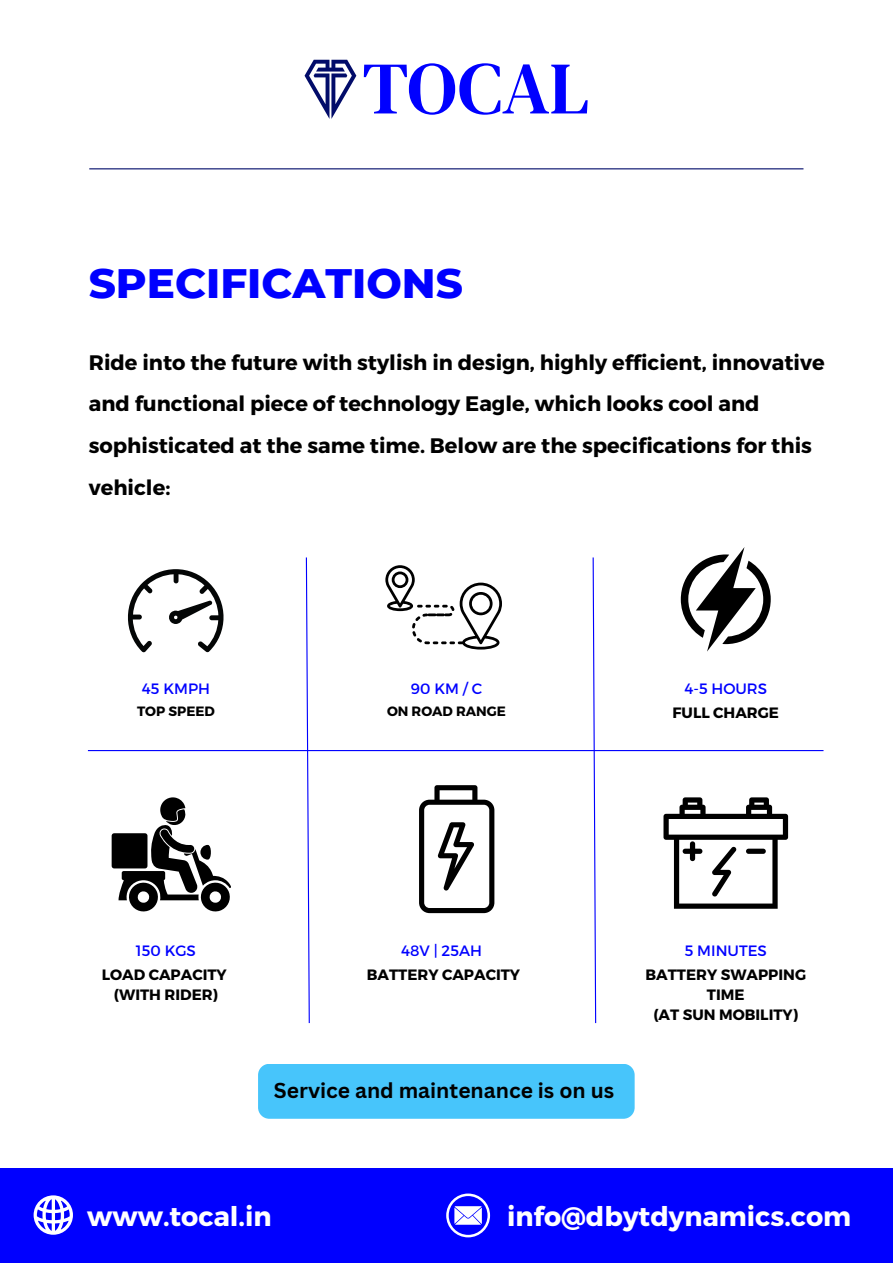
<style>
.page{position:relative;width:893px;height:1264px;background:#fff}
.page>*{position:absolute;margin:0;border:0;box-sizing:border-box;transform-origin:0 0}
.t1{font:800 42px "Montserrat";color:#00f}
.t2{font:700 27px "Montserrat";color:#fff}
.t3{font:700 21px/41.5px "Montserrat";color:#000}
.t4{font:700 21px "Canva Sans";color:#000}
.t5{font:700 15px/20.2px "Montserrat";color:#000;text-align:center}
.t6{font:15px "Montserrat";color:#00f}
.t7{font:700 13.5px "Montserrat";color:#000}
</style>
<div class="page">
<hr style="left:89px;top:168px;width:714px;height:1px;background:#020c6a">
<div style="left:0;top:1167px;width:892px;height:95px;background:#00f"></div>
<svg style="left:34px;top:1195px;width:39px;height:39px"></svg>
<svg style="left:446px;top:1193px;width:44px;height:44px"></svg>
<svg style="left:364px;top:63px;width:223px;height:52px"></svg>
<svg style="left:304px;top:60px;width:52px;height:59px"></svg>
<hr style="left:88px;top:750px;width:735px;height:1px;background:#00f">
<svg style="left:305px;top:557px;width:5px;height:467px"></svg>
<svg style="left:592px;top:557px;width:4px;height:467px"></svg>
<svg style="left:128px;top:569px;width:95px;height:83px"></svg>
<svg style="left:385px;top:565px;width:117px;height:84px"></svg>
<svg style="left:680px;top:547px;width:90px;height:104px"></svg>
<svg style="left:419px;top:785px;width:75px;height:128px"></svg>
<div style="left:112px;top:833px;width:35px;height:35px;background:#000;border-radius:3px"></div>
<svg style="left:118px;top:797px;width:113px;height:115px"></svg>
<svg style="left:663px;top:797px;width:125px;height:111px"></svg>
<div style="left:258px;top:1063px;width:376px;height:55px;background:#47c5fb;border-radius:11px"></div>
<p class="t1" style="left:89px;top:257px;width:375px">SPECIFICATIONS</p>
<p class="t3" style="left:89px;top:340px;width:737px">Ride into the future with stylish in design, highly efficient, innovative and functional piece of technology Eagle, which looks cool and sophisticated at the same time. Below are the specifications for this vehicle:</p>
<p class="t6" style="left:142px;top:679px;width:70px">45 KMPH</p>
<p class="t7" style="left:137px;top:702px;width:79px">TOP SPEED</p>
<p class="t6" style="left:411px;top:679px;width:73px">90KM/C</p>
<p class="t7" style="left:387px;top:702px;width:120px">ON ROAD RANGE</p>
<p class="t6" style="left:684px;top:679px;width:84px">4-5 HOURS</p>
<p class="t5" style="left:672px;top:702px;width:108px">FULL CHARGE</p>
<p class="t6" style="left:136px;top:940px;width:61px">150 KGS</p>
<p class="t5" style="left:102px;top:963px;width:127px">LOAD CAPACITY</p>
<p class="t5" style="left:114px;top:983px;width:105px">(WITH RIDER)</p>
<p class="t6" style="left:401px;top:940px;width:82px">48V | 25AH</p>
<p class="t5" style="left:367px;top:963px;width:155px">BATTERY CAPACITY</p>
<p class="t4" style="left:274px;top:1075px;width:341px">Service and maintenance is on us</p>
<p class="t6" style="left:684px;top:940px;width:84px">5 MINUTES</p>
<p class="t5" style="left:645px;top:963px;width:162px">BATTERY SWAPPING<br>TIME</p>
<p class="t5" style="left:653px;top:1003px;width:146px">(AT SUN MOBILITY)</p>
<p class="t2" style="left:87px;top:1198px;width:186px">www.tocal.in</p>
<p class="t2" style="left:507px;top:1198px;width:345px">info@dbytdynamics.com</p>
</div>
